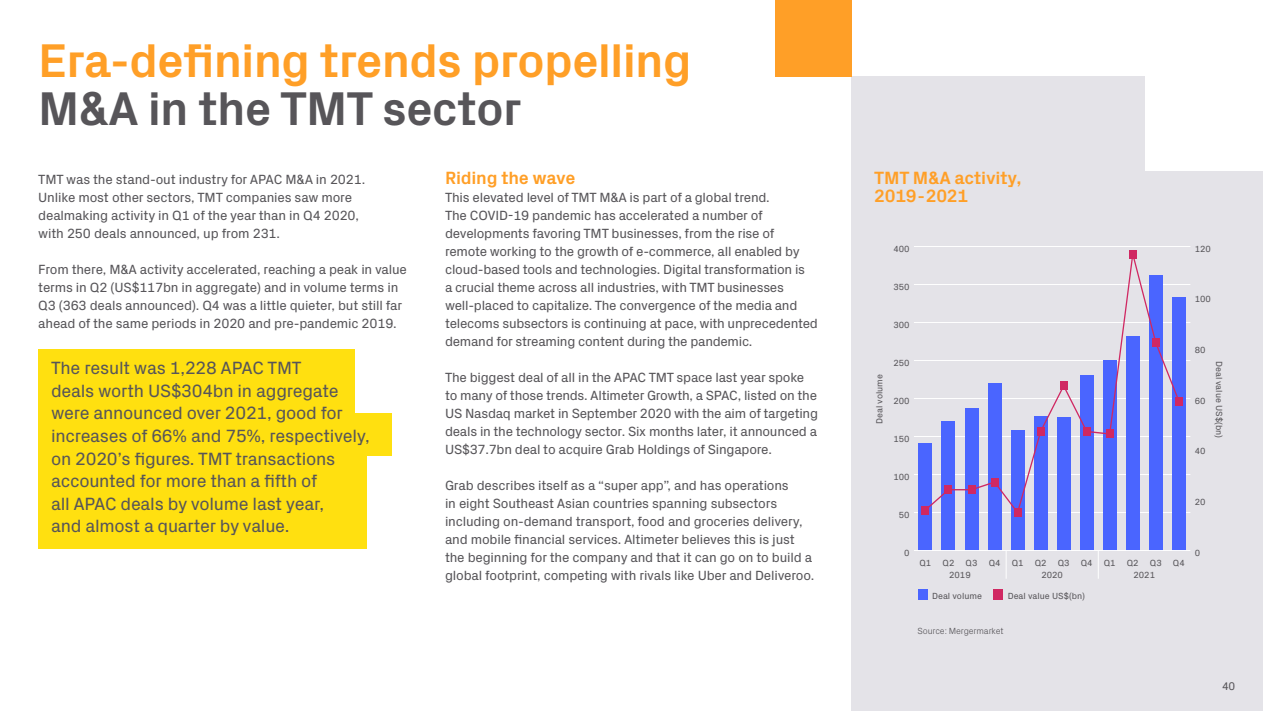
<style>
.page{position:relative;width:1263px;height:711px;background:#fff}
.page>*{position:absolute;margin:0;border:0;box-sizing:border-box;transform-origin:0 0}
._01_Heading{font:700 48px/48px "Px Grotesk";letter-spacing:-.02em;color:#ff9f27}
.Call_Outs{font:18px/22.5px "Px Grotesk";letter-spacing:-.015em;color:#575559}
.Sub_Head{font:700 18px/18px "Px Grotesk";letter-spacing:-.015em;color:#ff9f27}
.Body_Copy{font:13.5px/18px "Px Grotesk";letter-spacing:-.015em;color:#575559}
.t1{font:11.25px "Px Grotesk";color:#575559}
.t2{font:9px "Px Grotesk";color:#575559}
.t3{font:300 9px "Px Grotesk";letter-spacing:-.015em;color:#575559}
.s1{color:#575559}
</style>
<div class="page">
<div style="left:852px;top:77px;width:411px;height:633px;background:#e4e3e8"></div>
<div style="left:775px;top:0;width:77px;height:77px;background:#ff9f27"></div>
<div style="left:1145px;top:32px;width:118px;height:138px;background:#fff"></div>
<div style="left:38px;top:413px;width:354px;height:43px;background:#ffe010"></div>
<div style="left:38px;top:349px;width:317px;height:81px;background:#ffe010"></div>
<div style="left:38px;top:430px;width:329px;height:118px;background:#ffe010"></div>
<hr style="left:914px;top:511px;width:276px;height:1px;background:#fff">
<hr style="left:914px;top:474px;width:276px;height:1px;background:#fff">
<hr style="left:914px;top:436px;width:276px;height:1px;background:#fff">
<hr style="left:914px;top:398px;width:276px;height:1px;background:#fff">
<hr style="left:914px;top:360px;width:276px;height:1px;background:#fff">
<hr style="left:914px;top:322px;width:276px;height:1px;background:#fff">
<hr style="left:914px;top:284px;width:276px;height:1px;background:#fff">
<hr style="left:914px;top:246px;width:276px;height:1px;background:#fff">
<div style="left:918px;top:443px;width:14px;height:107px;background:#4a65ff"></div>
<div style="left:941px;top:421px;width:14px;height:129px;background:#4a65ff"></div>
<div style="left:964px;top:407px;width:14px;height:143px;background:#4a65ff"></div>
<div style="left:988px;top:383px;width:13px;height:167px;background:#4a65ff"></div>
<div style="left:1011px;top:430px;width:13px;height:120px;background:#4a65ff"></div>
<div style="left:1034px;top:415px;width:13px;height:135px;background:#4a65ff"></div>
<div style="left:1057px;top:417px;width:13px;height:133px;background:#4a65ff"></div>
<div style="left:1080px;top:374px;width:13px;height:176px;background:#4a65ff"></div>
<div style="left:1103px;top:360px;width:14px;height:190px;background:#4a65ff"></div>
<div style="left:1126px;top:336px;width:14px;height:214px;background:#4a65ff"></div>
<div style="left:1149px;top:274px;width:14px;height:276px;background:#4a65ff"></div>
<div style="left:1172px;top:297px;width:14px;height:253px;background:#4a65ff"></div>
<svg style="left:929px;top:258px;width:250px;height:255px"></svg>
<div style="left:921px;top:505px;width:8px;height:8px;background:#d02862"></div>
<div style="left:944px;top:485px;width:8px;height:8px;background:#d02862"></div>
<div style="left:968px;top:485px;width:7px;height:8px;background:#d02862"></div>
<div style="left:991px;top:477px;width:7px;height:9px;background:#d02862"></div>
<div style="left:1014px;top:508px;width:7px;height:8px;background:#d02862"></div>
<div style="left:1037px;top:427px;width:7px;height:8px;background:#d02862"></div>
<div style="left:1060px;top:381px;width:7px;height:8px;background:#d02862"></div>
<div style="left:1083px;top:427px;width:7px;height:8px;background:#d02862"></div>
<div style="left:1106px;top:429px;width:7px;height:9px;background:#d02862"></div>
<div style="left:1129px;top:250px;width:8px;height:8px;background:#d02862"></div>
<div style="left:1152px;top:338px;width:8px;height:8px;background:#d02862"></div>
<div style="left:1175px;top:396px;width:8px;height:9px;background:#d02862"></div>
<div style="left:918px;top:589px;width:10px;height:10px;background:#4a65ff"></div>
<div style="left:993px;top:589px;width:10px;height:10px;background:#d02862"></div>
<hr style="left:914px;top:549px;width:276px;height:1px;background:#fff">
<svg style="left:1006px;top:550px;width:1px;height:28px"></svg>
<svg style="left:1098px;top:550px;width:1px;height:28px"></svg>
<p class="_01_Heading" style="left:38px;top:34px;width:655px">Era-defining trends propelling<br><span class="s1">M&amp;A in the TMT sector</span></p>
<p class="Body_Copy" style="left:38px;top:169px;width:328px">TMT was the stand-out industry for APAC M&amp;A in 2021.<br>Unlike most other sectors, TMT companies saw more dealmaking activity in Q1 of the year than in Q4 2020, with 250 deals announced, up from 231.</p>
<p class="Body_Copy" style="left:38px;top:259px;width:370px">From there, M&amp;A activity accelerated, reaching a peak in value terms in Q2 (US$117bn in aggregate) and in volume terms in Q3 (363 deals announced). Q4 was a little quieter, but still far ahead of the same periods in 2020 and pre-pandemic 2019.</p>
<p class="Call_Outs" style="left:51px;top:355px;width:320px">The result was 1,228 APAC TMT<br>deals worth US$304bn in aggregate were announced over 2021, good for increases of 66% and 75%, respectively, on 2020’s figures. TMT transactions accounted for more than a fifth of<br>all APAC deals by volume last year,<br>and almost a quarter by value.</p>
<p class="Sub_Head" style="left:445px;top:167px;width:132px">Riding the wave</p>
<p class="Body_Copy" style="left:445px;top:187px;width:374px">This elevated level of TMT M&amp;A is part of a global trend.<br>The COVID-19 pandemic has accelerated a number of developments favoring TMT businesses, from the rise of remote working to the growth of e-commerce, all enabled by cloud-based tools and technologies. Digital transformation is<br>a crucial theme across all industries, with TMT businesses well-placed to capitalize. The convergence of the media and telecoms subsectors is continuing at pace, with unprecedented demand for streaming content during the pandemic.</p>
<p class="Body_Copy" style="left:445px;top:367px;width:374px">The biggest deal of all in the APAC TMT space last year spoke to many of those trends. Altimeter Growth, a SPAC, listed on the US Nasdaq market in September 2020 with the aim of targeting deals in the technology sector. Six months later, it announced a US$37.7bn deal to acquire Grab Holdings of Singapore.</p>
<p class="Body_Copy" style="left:445px;top:475px;width:371px">Grab describes itself as a “super app”, and has operations<br>in eight Southeast Asian countries spanning subsectors including on-demand transport, food and groceries delivery, and mobile financial services. Altimeter believes this is just the beginning for the company and that it can go on to build a global footprint, competing with rivals like Uber and Deliveroo.</p>
<p class="Sub_Head" style="left:874px;top:167px;width:149px">TMT M&amp;A activity,<br>2019 - 2021</p>
<p class="t2" style="left:893px;top:242px;width:18px">400</p>
<p class="t2" style="left:893px;top:280px;width:18px">350</p>
<p class="t2" style="left:893px;top:318px;width:18px">300</p>
<p class="t2" style="left:873px;top:424px;width:51px;rotate:-90deg">Deal volume</p>
<p class="t2" style="left:893px;top:356px;width:18px">250</p>
<p class="t2" style="left:893px;top:394px;width:18px">200</p>
<p class="t2" style="left:893px;top:432px;width:18px">150</p>
<p class="t2" style="left:893px;top:469px;width:18px">100</p>
<p class="t2" style="left:899px;top:507px;width:12px">50</p>
<p class="t2" style="left:1195px;top:242px;width:18px">120</p>
<p class="t2" style="left:1195px;top:292px;width:18px">100</p>
<p class="t2" style="left:1195px;top:343px;width:12px">80</p>
<p class="t2" style="left:1195px;top:394px;width:12px">60</p>
<p class="t2" style="left:1195px;top:444px;width:12px">40</p>
<p class="t2" style="left:1226px;top:360px;width:79px;rotate:90deg">Deal value US$(bn)</p>
<p class="t2" style="left:1195px;top:495px;width:12px">20</p>
<p class="t2" style="left:904px;top:545px;width:7px">0</p>
<p class="t2" style="left:919px;top:555px;width:267px">Q1 Q2 Q3 Q4 Q1 Q2 Q3 Q4 Q1 Q2 Q3 Q4</p>
<p class="t2" style="left:949px;top:567px;width:23px">2019</p>
<p class="t2" style="left:1041px;top:567px;width:23px">2020</p>
<p class="t2" style="left:1133px;top:567px;width:23px">2021</p>
<p class="t2" style="left:932px;top:589px;width:51px">Deal volume</p>
<p class="t2" style="left:1008px;top:589px;width:79px">Deal value US$(bn)</p>
<p class="t3" style="left:917px;top:624px;width:88px">Source: Mergermarket</p>
<p class="t2" style="left:1195px;top:545px;width:7px">0</p>
<p class="t1" style="left:1222px;top:677px;width:15px">40</p>
</div>
